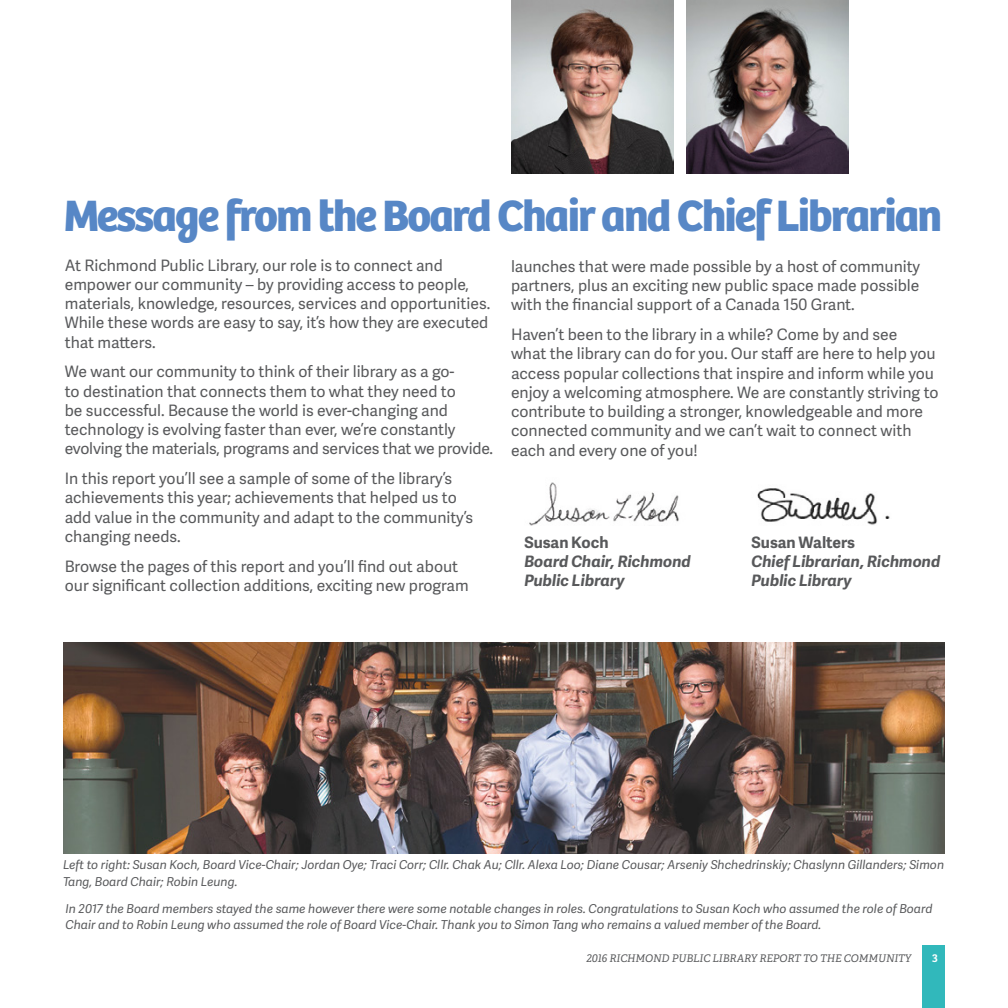
<style>
.page{position:relative;width:1008px;height:1008px;background:#fff}
.page>*{position:absolute;margin:0;border:0;box-sizing:border-box;transform-origin:0 0}
.t1{font:700 45.5px "Bree";letter-spacing:-.04em;color:#5787c6}
.t2{font:15.75px/19.2px "Adelle Sans";color:#58595b}
.t3{font:italic 700 15.75px/19.2px "Adelle Sans";color:#58595b}
.t4{font:700 15.75px "Adelle Sans";color:#58595b}
.t5{font:italic 12.25px/17.5px "Adelle Sans";color:#58595b}
.t6{font:italic 10.5px "Adelle PE";color:#58595b}
.t7{font:700 10.5px "Adelle PE";color:#fff}
</style>
<div class="page">
<div style="left:922px;top:945px;width:23px;height:63px;background:#31b8bb"></div>
<img style="left:687px;top:0;width:162px;height:174px">
<img style="left:511px;top:0;width:162px;height:174px">
<img style="left:63px;top:643px;width:882px;height:210px">
<img style="left:529px;top:482px;width:150px;height:43px">
<img style="left:757px;top:488px;width:133px;height:37px">
<h1 class="t1" style="left:64px;top:188px;width:880px">Message from the Board Chair and Chief Librarian</h1>
<p class="t2" style="left:65px;top:255px;width:427px">At Richmond Public Library, our role is to connect and empower our community – by providing access to people, materials, knowledge, resources, services and opportunities.<br>While these words are easy to say, it’s how they are executed that matters.</p>
<p class="t2" style="left:65px;top:362px;width:430px">We want our community to think of their library as a go-<br>to destination that connects them to what they need to<br>be successful. Because the world is ever-changing and technology is evolving faster than ever, we’re constantly evolving the materials, programs and services that we provide.</p>
<p class="t2" style="left:65px;top:468px;width:410px">In this report you’ll see a sample of some of the library’s achievements this year; achievements that helped us to add value in the community and adapt to the community’s changing needs.</p>
<p class="t2" style="left:65px;top:556px;width:405px">Browse the pages of this report and you’ll find out about our significant collection additions, exciting new program</p>
<p class="t2" style="left:511px;top:256px;width:411px;text-align:justify">launches that were made possible by a host of community partners, plus an exciting new public space made possible with the financial support of a Canada 150 Grant.</p>
<p class="t2" style="left:511px;top:324px;width:429px">Haven’t been to the library in a while? Come by and see<br>what the library can do for you. Our staff are here to help you access popular collections that inspire and inform while you enjoy a welcoming atmosphere. We are constantly striving to contribute to building a stronger, knowledgeable and more connected community and we can’t wait to connect with each and every one of you!</p>
<p class="t4" style="left:524px;top:530px;width:86px">Susan Koch</p>
<p class="t3" style="left:524px;top:551px;width:168px">Board Chair, Richmond<br>Public Library</p>
<p class="t4" style="left:752px;top:530px;width:105px">Susan Walters</p>
<p class="t3" style="left:752px;top:551px;width:190px">Chief Librarian, Richmond<br>Public Library</p>
<p class="t5" style="left:63px;top:855px;width:883px">Left to right: Susan Koch, Board Vice-Chair; Jordan Oye; Traci Corr; Cllr. Chak Au; Cllr. Alexa Loo; Diane Cousar; Arseniy Shchedrinskiy; Chaslynn Gillanders; Simon<br>Tang, Board Chair; Robin Leung.</p>
<p class="t5" style="left:66px;top:900px;width:868px;line-height:15.8px">In 2017 the Board members stayed the same however there were some notable changes in roles. Congratulations to Susan Koch who assumed the role of Board<br>Chair and to Robin Leung who assumed the role of Board Vice-Chair. Thank you to Simon Tang who remains a valued member of the Board.</p>
<p class="t6" style="left:587px;top:950px;width:326px">2016 RICHMOND PUBLIC LIBRARY REPORT TO THE COMMUNITY</p>
<p class="t7" style="left:932px;top:950px;width:7px">3</p>
</div>
